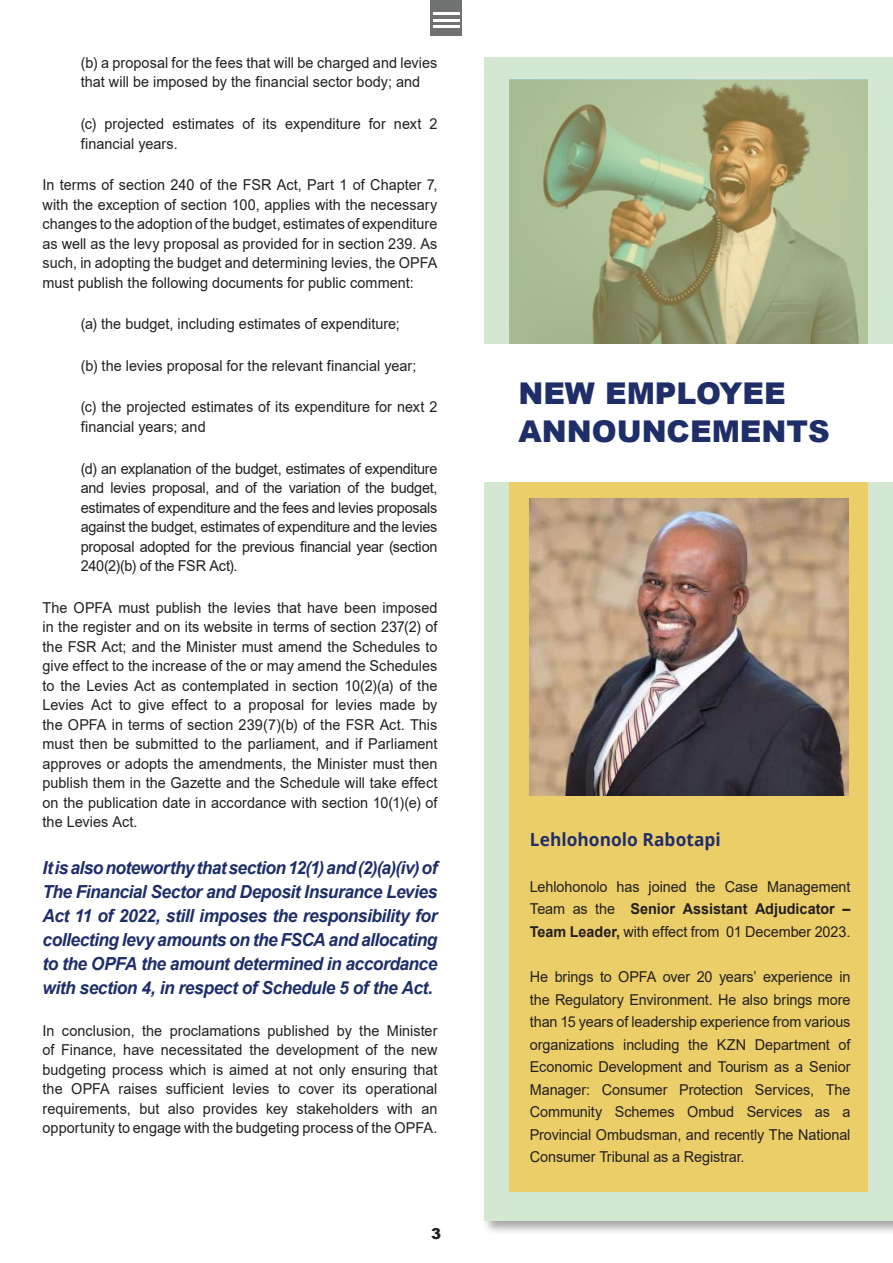
<style>
.page{position:relative;width:893px;height:1263px;background:#fff}
.page>*{position:absolute;margin:0;border:0;box-sizing:border-box;transform-origin:0 0}
.t1{font:900 30px/37.5px "Arial";color:#1f2e69}
.t2{font:italic 700 18px/24px "Arial";letter-spacing:-.025em;color:#1f2e69;text-align:justify;scale:.96 1}
.t3{font:700 18px "Open Sans";letter-spacing:.005em;color:#1f2e69;scale:.96 1}
.t4{font:15px/19.5px "Arial";color:#231f20;text-align:justify;scale:.96 1}
.t5{font:900 15px "Arial";color:#231f20}
.s1{font-weight:700}
</style>
<div class="page">
<div style="left:431px;top:0;width:31px;height:36px;background:#707271"></div>
<div style="left:482px;top:55px;width:411px;height:1180px;background:#231f20;opacity:.4"></div>
<div style="left:485px;top:57px;width:408px;height:1163px;background:#d4e7d3"></div>
<div style="left:510px;top:81px;width:358px;height:1111px;background:#ecce69"></div>
<img style="left:510px;top:80px;width:358px;height:264px">
<img style="left:529px;top:498px;width:319px;height:297px">
<div style="left:462px;top:344px;width:431px;height:138px;background:#fff"></div>
<hr style="left:433px;top:19px;width:27px;height:2px;background:#fff">
<hr style="left:433px;top:25px;width:27px;height:3px;background:#fff">
<hr style="left:433px;top:13px;width:27px;height:2px;background:#fff">
<p class="t4" style="left:81px;top:54px;width:373px">(b) a proposal for the fees that will be charged and levies that will be imposed by the financial sector body; and</p>
<p class="t4" style="left:81px;top:115px;width:373px">(c) projected estimates of its expenditure for next 2 financial years.</p>
<p class="t4" style="left:43px;top:176px;width:413px">In terms of section 240 of the FSR Act, Part 1 of Chapter 7, with the exception of section 100, applies with the necessary changes to the adoption of the budget, estimates of expenditure as well as the levy proposal as provided for in section 239. As such, in adopting the budget and determining levies, the OPFA must publish the following documents for public comment:</p>
<p class="t4" style="left:81px;top:316px;width:334px">(a) the budget, including estimates of expenditure;</p>
<p class="t4" style="left:81px;top:357px;width:351px">(b) the levies proposal for the relevant financial year;</p>
<p class="t4" style="left:81px;top:399px;width:373px">(c) the projected estimates of its expenditure for next 2 financial years; and</p>
<p class="t4" style="left:81px;top:460px;width:373px">(d) an explanation of the budget, estimates of expenditure and levies proposal, and of the variation of the budget, estimates of expenditure and the fees and levies proposals against the budget, estimates of expenditure and the levies proposal adopted for the previous financial year (section 240(2)(b) of the FSR Act).</p>
<p class="t4" style="left:43px;top:599px;width:413px">The OPFA must publish the levies that have been imposed in the register and on its website in terms of section 237(2) of the FSR Act; and the Minister must amend the Schedules to give effect to the increase of the or may amend the Schedules to the Levies Act as contemplated in section 10(2)(a) of the Levies Act to give effect to a proposal for levies made by the OPFA in terms of section 239(7)(b) of the FSR Act. This must then be submitted to the parliament, and if Parliament approves or adopts the amendments, the Minister must then publish them in the Gazette and the Schedule will take effect on the publication date in accordance with section 10(1)(e) of the Levies Act.</p>
<p class="t2" style="left:43px;top:857px;width:413px">It is also noteworthy that section 12(1) and (2)(a)(iv) of The Financial Sector and Deposit Insurance Levies Act 11 of 2022, still imposes the responsibility for collecting levy amounts on the FSCA and allocating to the OPFA the amount determined in accordance with section 4, in respect of Schedule 5 of the Act.</p>
<p class="t4" style="left:43px;top:1022px;width:413px">In conclusion, the proclamations published by the Minister of Finance, have necessitated the development of the new budgeting process which is aimed at not only ensuring that the OPFA raises sufficient levies to cover its operational requirements, but also provides key stakeholders with an opportunity to engage with the budgeting process of the OPFA.</p>
<p class="t5" style="left:431px;top:1228px;width:12px">3</p>
<h1 class="t1" style="left:518px;top:378px;width:313px">NEW EMPLOYEE<br>ANNOUNCEMENTS</h1>
<p class="t3" style="left:530px;top:832px;width:201px">Lehlohonolo Rabotapi</p>
<p class="t4" style="left:530px;top:876px;width:335px;line-height:22.5px">Lehlohonolo has joined the Case Management Team as the <span class="s1">Senior Assistant Adjudicator – Team Leader,</span> with effect from 01 December 2023.</p>
<p class="t4" style="left:530px;top:967px;width:335px;line-height:22.5px">He brings to OPFA over 20 years’ experience in the Regulatory Environment. He also brings more than 15 years of leadership experience from various organizations including the KZN Department of Economic Development and Tourism as a Senior Manager: Consumer Protection Services, The Community Schemes Ombud Services as a Provincial Ombudsman, and recently The National Consumer Tribunal as a Registrar.</p>
</div>
